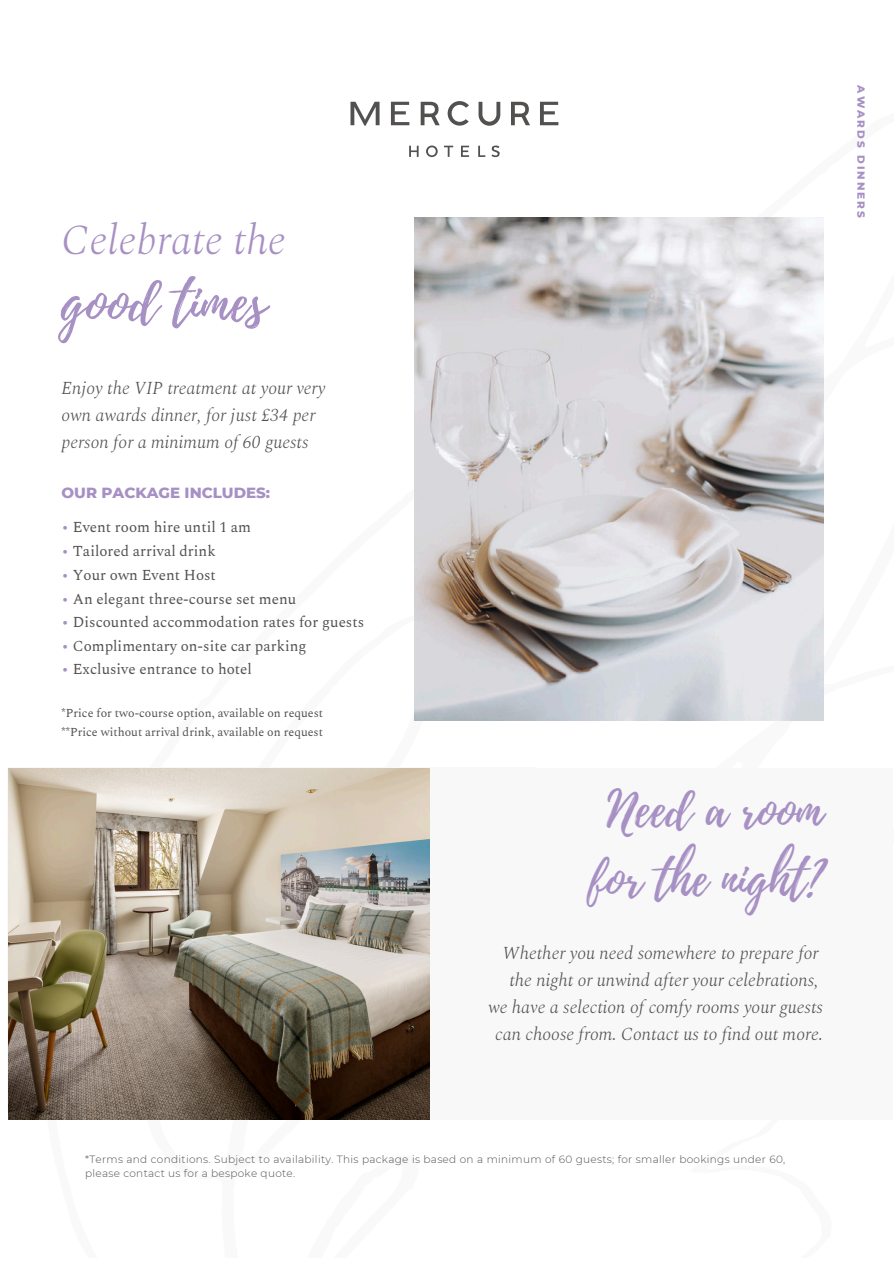
<style>
.page{position:relative;width:894px;height:1264px;background:#fff}
.page>*{position:absolute;margin:0;border:0;box-sizing:border-box;transform-origin:0 0}
.t1{font:55.5px "Playlist Script";color:#a790c4}
.t2{font:49.5px/68.7px "Playlist Script";color:#a790c4;text-align:center}
.t3{font:italic 300 42px "Spectral";color:#a790c4}
.t4{font:italic 300 18px/27px "Spectral";color:#53514f}
.t5{font:15px "Spectral";color:#53514f}
.t6{font:800 15px "Montserrat";color:#a790c4}
.t7{font:12px "Spectral";color:#53514f}
.t8{font:300 10.5px/14.7px "Montserrat";letter-spacing:.03em;color:#53514f}
.t9{font:800 10.5px "Montserrat";letter-spacing:.195em;color:#a790c4}
.s1{color:#a790c4}
</style>
<div class="page">
<svg style="left:409px;top:146px;width:9px;height:11px"></svg>
<svg style="left:426px;top:145px;width:11px;height:12px"></svg>
<svg style="left:444px;top:146px;width:9px;height:11px"></svg>
<svg style="left:461px;top:146px;width:8px;height:11px"></svg>
<svg style="left:478px;top:146px;width:7px;height:11px"></svg>
<svg style="left:491px;top:145px;width:8px;height:12px"></svg>
<svg style="left:350px;top:102px;width:29px;height:24px"></svg>
<svg style="left:391px;top:102px;width:18px;height:23px"></svg>
<svg style="left:540px;top:102px;width:18px;height:23px"></svg>
<svg style="left:447px;top:101px;width:22px;height:25px"></svg>
<svg style="left:478px;top:102px;width:22px;height:24px"></svg>
<svg style="left:420px;top:102px;width:19px;height:23px"></svg>
<svg style="left:511px;top:102px;width:19px;height:23px"></svg>
<img style="left:414px;top:218px;width:409px;height:503px">
<div style="left:9px;top:768px;width:884px;height:351px;background:#f8f8f8"></div>
<img style="left:9px;top:768px;width:420px;height:351px">
<p class="t3" style="left:62px;top:210px;width:226px">Celebrate the</p>
<p class="t1" style="left:62px;top:262px;width:206px">good times</p>
<p class="t4" style="left:62px;top:375px;width:265px">Enjoy the VIP treatment at your very own awards dinner, for just £34 per person for a minimum of 60 guests</p>
<h4 class="t6" style="left:62px;top:484px;width:210px">OUR PACKAGE INCLUDES:</h4>
<h5 class="t5" style="left:62px;top:515px;width:191px"><span class="s1">•</span> Event room hire until 1 am</h5>
<h5 class="t5" style="left:62px;top:539px;width:156px"><span class="s1">•</span> Tailored arrival drink</h5>
<h5 class="t5" style="left:62px;top:563px;width:156px"><span class="s1">•</span> Your own Event Host</h5>
<h5 class="t5" style="left:62px;top:587px;width:236px"><span class="s1">•</span> An elegant three-course set menu</h5>
<h5 class="t5" style="left:62px;top:610px;width:304px"><span class="s1">•</span> Discounted accommodation rates for guests</h5>
<h5 class="t5" style="left:62px;top:634px;width:246px"><span class="s1">•</span> Complimentary on-site car parking</h5>
<h5 class="t5" style="left:62px;top:657px;width:192px"><span class="s1">•</span> Exclusive entrance to hotel</h5>
<h6 class="t7" style="left:62px;top:704px;width:263px">*Price for two-course option, available on request</h6>
<p class="t7" style="left:62px;top:723px;width:263px">**Price without arrival drink, available on request</p>
<h3 class="t9" style="left:867px;top:85px;width:134px;rotate:90deg">AWARDS DINNERS</h3>
<h2 class="t2" style="left:589px;top:776px;width:235px">Need a room for the night?</h2>
<h4 class="t4" style="left:488px;top:940px;width:336px;text-align:right">Whether you need somewhere to prepare for the night or unwind after your celebrations,<br>we have a selection of comfy rooms your guests can choose from. Contact us to find out more.</h4>
<h1 class="t8" style="left:85px;top:1151px;width:701px">*Terms and conditions. Subject to availability. This package is based on a minimum of 60 guests; for smaller bookings under 60, please contact us for a bespoke quote.</h1>
</div>
